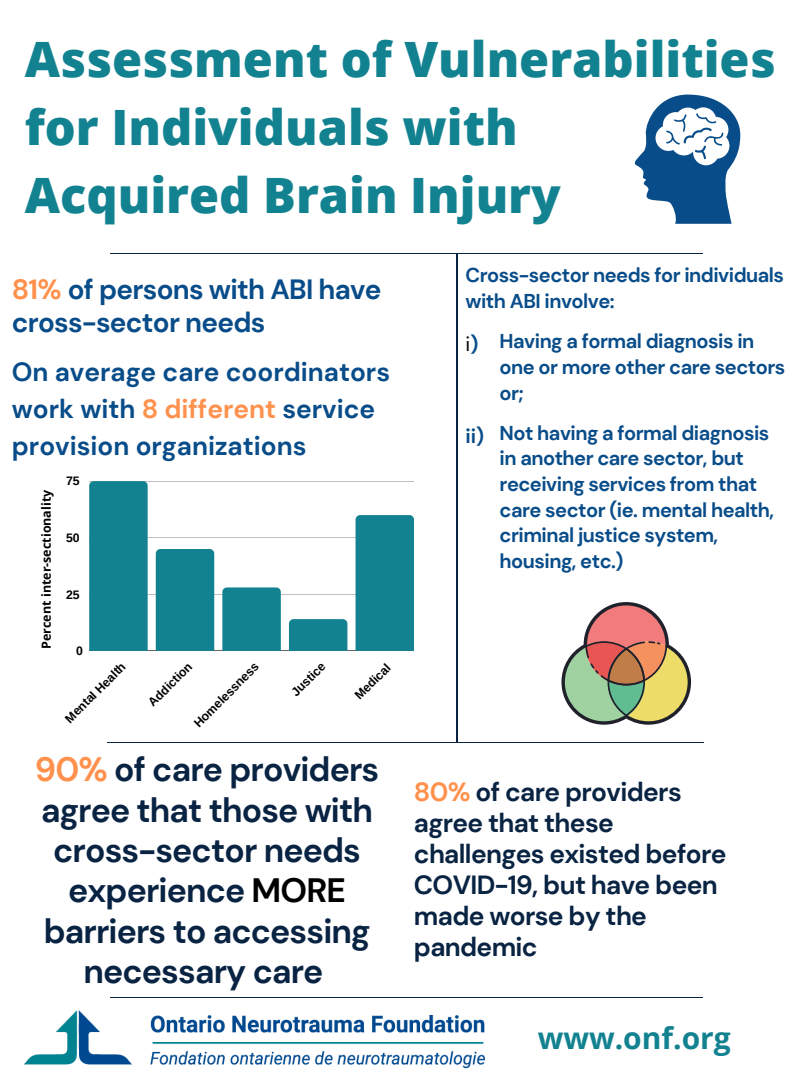
<style>
.page{position:relative;width:810px;height:1080px;background:#fff}
.page>*{position:absolute;margin:0;border:0;box-sizing:border-box;transform-origin:0 0}
.t1{font:800 48.75px/68px "Open Sans";color:#128290}
.t2{font:700 33.75px/40.4px "DM Sans";letter-spacing:-.025em;color:#092342;text-align:center}
.t3{font:700 30px "Open Sans";color:#128290}
.t4{font:700 27.81px/33.1px "DM Sans";letter-spacing:-.025em;color:#084c89}
.t5{font:700 26.25px/31.1px "DM Sans";letter-spacing:-.025em;color:#092342}
.t6{font:700 26.25px/36.6px "DM Sans";color:#084c89}
.t7{font:700 20px/25.7px "DM Sans";letter-spacing:-.025em;color:#084c89}
.t8{font:20px "DM Sans";color:#000}
.t9{font:700 12.5px "Open Sans";color:#000}
.t10{font:700 12.25px "Arimo";color:#000}
.s1{color:#ff914d}
.s2{color:#000}
.s3{font-weight:700;color:#084c89}
</style>
<div class="page">
<hr style="left:456px;top:254px;width:1px;height:488px;background:#092342">
<hr style="left:108px;top:742px;width:596px;height:1px;background:#092342">
<hr style="left:110px;top:253px;width:592px;height:1px;background:#092342">
<hr style="left:110px;top:998px;width:592px;height:1px;background:#092342">
<svg style="left:635px;top:95px;width:105px;height:129px"></svg>
<svg style="left:561px;top:602px;width:130px;height:123px"></svg>
<img style="left:25px;top:1010px;width:460px;height:58px">
<hr style="left:89px;top:481px;width:325px;height:1px;background:#000">
<hr style="left:89px;top:538px;width:325px;height:1px;background:#000">
<hr style="left:89px;top:594px;width:325px;height:1px;background:#000">
<hr style="left:89px;top:651px;width:325px;height:1px;background:#000">
<div style="left:89px;top:481px;width:59px;height:170px;background:#128290"></div>
<div style="left:156px;top:549px;width:58px;height:102px;background:#128290"></div>
<div style="left:222px;top:587px;width:59px;height:64px;background:#128290"></div>
<div style="left:289px;top:619px;width:58px;height:32px;background:#128290"></div>
<div style="left:356px;top:515px;width:58px;height:136px;background:#128290"></div>
<h1 class="t1" style="left:25px;top:24px;width:752px">Assessment of Vulnerabilities for Individuals with<br>Acquired Brain Injury</h1>
<h3 class="t4" style="left:12px;top:273px;width:371px"><span class="s1">81%</span> of persons with ABI have cross-sector needs</h3>
<h3 class="t6" style="left:12px;top:354px;width:380px">On average care coordinators work with <span class="s1">8 different</span> service provision organizations</h3>
<p class="t9" style="left:37px;top:649px;width:161px;rotate:-90deg">Percent inter-sectionality</p>
<p class="t10" style="left:66px;top:474px;width:15px">75</p>
<p class="t10" style="left:66px;top:531px;width:15px">50</p>
<p class="t10" style="left:66px;top:587px;width:15px">25</p>
<p class="t10" style="left:76px;top:644px;width:8px">0</p>
<p class="t10" style="left:62px;top:716px;width:81px;rotate:-45deg">Mental Health</p>
<p class="t10" style="left:145px;top:699px;width:58px;rotate:-45deg">Ad iction</p>
<p class="t10" style="left:191px;top:720px;width:87px;rotate:-45deg">Homelessness</p>
<p class="t10" style="left:289px;top:689px;width:44px;rotate:-45deg">Justice</p>
<p class="t10" style="left:352px;top:692px;width:46px;rotate:-45deg">Medical</p>
<h2 class="t2" style="left:35px;top:749px;width:346px"><span class="s1">90%</span> of care providers agree that those with cross-sector needs experience <span class="s2">MORE </span>barriers to accessing necessary care</h2>
<p class="t7" style="left:466px;top:263px;width:320px">Cross-sector needs for individuals with ABI involve:</p>
<p class="t7" style="left:500px;top:329px;width:287px">Having a formal diagnosis in one or more other care sectors or;</p>
<p class="t7" style="left:500px;top:420px;width:276px">Not having a formal diagnosis in another care sector, but receiving services from that care sector (ie. mental health, criminal justice system, housing, etc.)</p>
<p class="t8" style="left:466px;top:331px;width:14px">i<span class="s3">)</span></p>
<p class="t7" style="left:466px;top:423px;width:20px">ii)</p>
<h3 class="t5" style="left:414px;top:776px;width:314px"><span class="s1">80%</span> of care providers agree that these challenges existed before<br>COVID-19, but have been made worse by the pandemic</h3>
<h3 class="t3" style="left:538px;top:1017px;width:195px">www.onf.org</h3>
</div>
